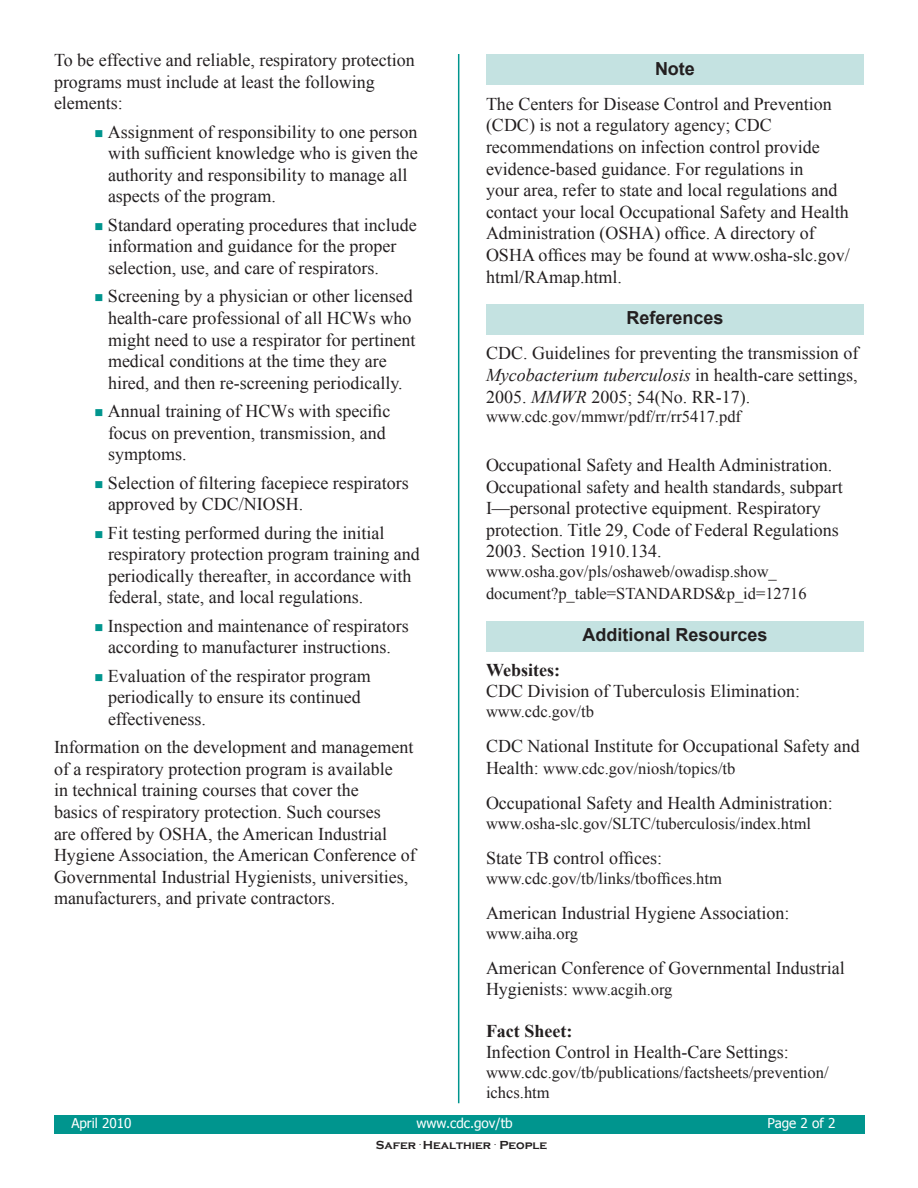
<style>
.page{position:relative;width:918px;height:1188px;background:#fff}
.page>*{position:absolute;margin:0;border:0;box-sizing:border-box;transform-origin:0 0}
.Answer{font:18px/21.6px "Times New Roman";color:#231f20}
.Question{font:700 18px "Arial";color:#231f20}
.Answer-2{font:700 18px "Times New Roman";color:#231f20}
.Answer-3{font:16.5px/21.6px "Times New Roman";color:#231f20}
.t1{font:13.5px "Tahoma";color:#fff}
.t2{font:700 12px "Copperplate Gothic";color:#231f20}
.s1{color:#00958e}
.s2{font-style:italic}
.s3{font-size:18px}
</style>
<div class="page">
<div style="left:55px;top:1116px;width:810px;height:18px;background:#00958e"></div>
<hr style="left:458px;top:54px;width:1px;height:1049px;background:#00958e">
<div style="left:486px;top:54px;width:378px;height:30px;background:#c4e2e1"></div>
<div style="left:486px;top:304px;width:378px;height:31px;background:#c4e2e1"></div>
<div style="left:486px;top:621px;width:378px;height:30px;background:#c4e2e1"></div>
<p class="Answer" style="left:54px;top:49px;width:362px">To be effective and reliable, respiratory protection programs must include at least the following elements:</p>
<p class="Answer" style="left:108px;top:121px;width:311px;text-indent:-14px"><span class="s1">■</span> Assignment of responsibility to one person with sufficient knowledge who is given the authority and responsibility to manage all aspects of the program.</p>
<p class="Answer" style="left:108px;top:214px;width:310px;text-indent:-14px"><span class="s1">■</span> Standard operating procedures that include information and guidance for the proper selection, use, and care of respirators.</p>
<p class="Answer" style="left:108px;top:285px;width:309px;text-indent:-14px"><span class="s1">■</span> Screening by a physician or other licensed health-care professional of all HCWs who might need to use a respirator for pertinent medical conditions at the time they are hired, and then re-screening periodically.</p>
<p class="Answer" style="left:108px;top:400px;width:284px;text-indent:-14px"><span class="s1">■</span> Annual training of HCWs with specific focus on prevention, transmission, and symptoms.</p>
<p class="Answer" style="left:108px;top:472px;width:302px;text-indent:-14px"><span class="s1">■</span> Selection of filtering facepiece respirators approved by CDC/NIOSH.</p>
<p class="Answer" style="left:108px;top:521px;width:313px;text-indent:-14px"><span class="s1">■</span> Fit testing performed during the initial respiratory protection program training and periodically thereafter, in accordance with federal, state, and local regulations.</p>
<p class="Answer" style="left:94px;top:615px;width:316px;text-align:center"><span class="s1">■</span> Inspection and maintenance of respirators according to manufacturer instructions.</p>
<p class="Answer" style="left:108px;top:665px;width:264px;text-indent:-14px"><span class="s1">■</span> Evaluation of the respirator program periodically to ensure its continued effectiveness.</p>
<p class="Answer" style="left:54px;top:736px;width:363px">Information on the development and management of a respiratory protection program is available<br>in technical training courses that cover the<br>basics of respiratory protection. Such courses<br>are offered by OSHA, the American Industrial Hygiene Association, the American Conference of Governmental Industrial Hygienists, universities, manufacturers, and private contractors.</p>
<p class="Question" style="left:655px;top:56px;width:41px">Note</p>
<p class="Answer" style="left:486px;top:93px;width:365px">The Centers for Disease Control and Prevention (CDC) is not a regulatory agency; CDC recommendations on infection control provide evidence-based guidance. For regulations in<br>your area, refer to state and local regulations and contact your local Occupational Safety and Health Administration (OSHA) office. A directory of OSHA offices may be found at www.osha-slc.gov/ html/RAmap.html.</p>
<p class="Question" style="left:626px;top:306px;width:99px">References</p>
<p class="Answer" style="left:486px;top:342px;width:374px;text-align:justify">CDC. Guidelines for preventing the transmission of <span class="s2">Mycobacterium tuberculosis</span> in health-care settings, 2005. <span class="s2">MMWR</span> 2005; 54(No. RR-17).</p>
<p class="Answer-3" style="left:486px;top:406px;width:257px">www.cdc.gov/mmwr/pdf/rr/rr5417.pdf</p>
<p class="Answer" style="left:486px;top:454px;width:358px">Occupational Safety and Health Administration.<br>Occupational safety and health standards, subpart I—personal protective equipment. Respiratory protection. Title 29, Code of Federal Regulations 2003. Section 1910.134.</p>
<p class="Answer-3" style="left:486px;top:561px;width:322px">www.osha.gov/pls/oshaweb/owadisp.show_ document?p_table=STANDARDS&amp;p_id=12716</p>
<p class="Question" style="left:582px;top:623px;width:187px">Additional Resources</p>
<p class="Answer-2" style="left:486px;top:657px;width:75px">Websites:</p>
<p class="Answer" style="left:486px;top:680px;width:316px">CDC Division of Tuberculosis Elimination:</p>
<p class="Answer-3" style="left:486px;top:701px;width:109px">www.cdc.gov/tb</p>
<p class="Answer" style="left:486px;top:735px;width:375px">CDC National Institute for Occupational Safety and</p>
<p class="Answer-3" style="left:486px;top:757px;width:251px"><span class="s3">Health:</span> www.cdc.gov/niosh/topics/tb</p>
<p class="Answer" style="left:486px;top:792px;width:348px">Occupational Safety and Health Administration:</p>
<p class="Answer-3" style="left:486px;top:812px;width:327px">www.osha-slc.gov/SLTC/tuberculosis/index.html</p>
<p class="Answer" style="left:486px;top:847px;width:178px">State TB control offices:</p>
<p class="Answer-3" style="left:486px;top:867px;width:237px">www.cdc.gov/tb/links/tboffices.htm</p>
<p class="Answer" style="left:486px;top:902px;width:305px">American Industrial Hygiene Association:</p>
<p class="Answer-3" style="left:486px;top:922px;width:94px">www.aiha.org</p>
<p class="Answer" style="left:486px;top:957px;width:360px">American Conference of Governmental Industrial</p>
<p class="Answer-3" style="left:486px;top:979px;width:188px"><span class="s3">Hygienists:</span> www.acgih.org</p>
<p class="Answer-2" style="left:486px;top:1018px;width:88px">Fact Sheet:</p>
<p class="Answer" style="left:486px;top:1041px;width:304px">Infection Control in Health-Care Settings:</p>
<p class="Answer-3" style="left:486px;top:1062px;width:344px;line-height:19.8px">www.cdc.gov/tb/publications/factsheets/prevention/ ichcs.htm</p>
<p class="t1" style="left:71px;top:1114px;width:62px">April 2010</p>
<p class="t1" style="left:416px;top:1114px;width:98px">www.cdc.gov/tb</p>
<p class="t1" style="left:768px;top:1114px;width:69px">Page 2 of 2</p>
<p class="t2" style="left:376px;top:1138px;width:173px">Safer <sup>.</sup> Healthier <sup>.</sup> People</p>
</div>
